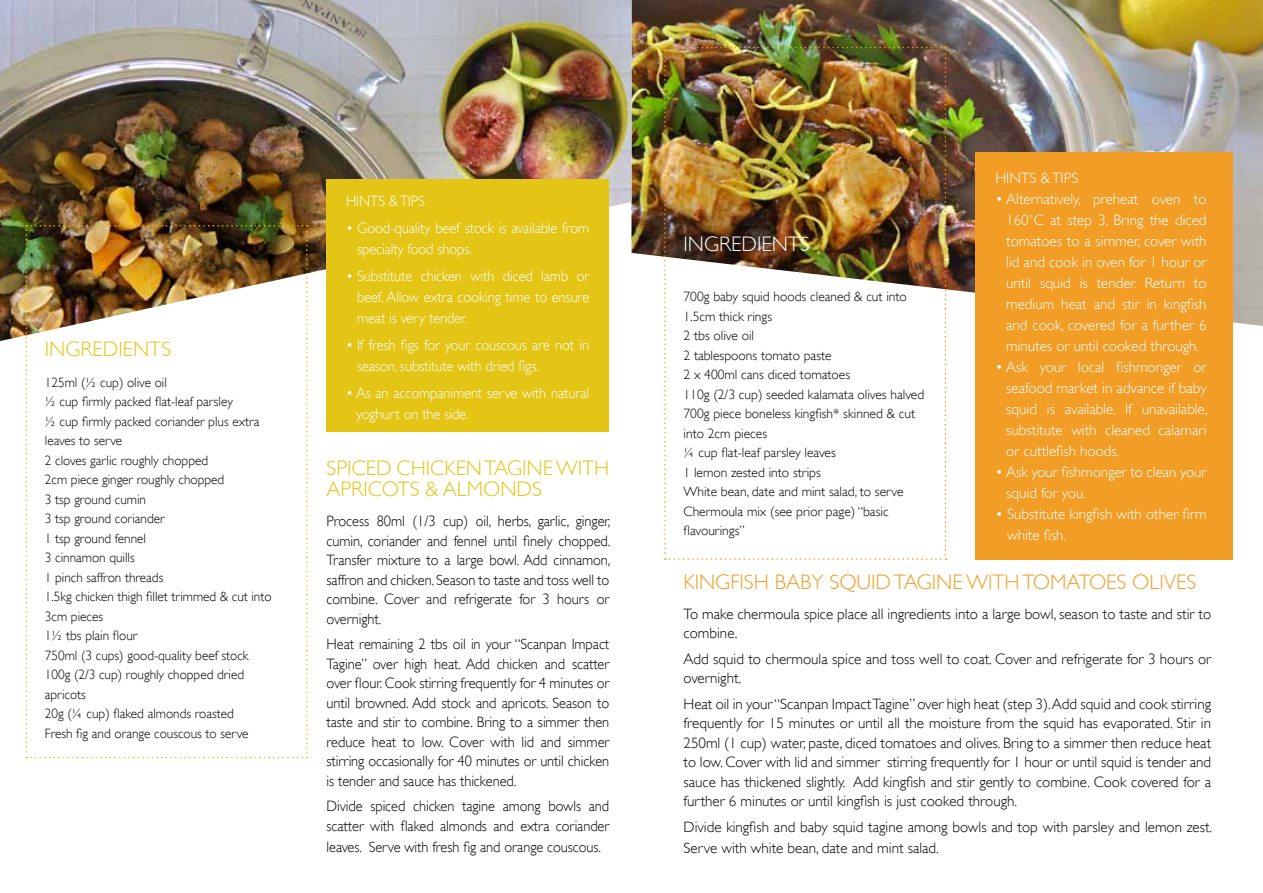
<style>
.page{position:relative;width:1263px;height:893px;background:#fff}
.page>*{position:absolute;margin:0;border:0;box-sizing:border-box;transform-origin:0 0}
.t1{font:300 21px/21px "Gill Sans";color:#e4c515}
.t2{font:300 21px "Gill Sans";color:#f29d25}
.t3{font:300 21px "Gill Sans";color:#fff}
.t4{font:300 15px/19.5px "Gill Sans";color:#000}
.t5{font:300 15px/19.5px "Gill Sans";color:#000;text-align:justify;scale:.96 1}
.t6{font:300 15px/21px "Gill Sans";letter-spacing:-.005em;color:#fff;text-align:justify}
.t7{font:300 15px/21px "Gill Sans";letter-spacing:-.005em;color:#fff;scale:.96 1}
.t8{font:300 13.5px/19.5px "Gill Sans";color:#000}
</style>
<div class="page">
<img style="left:631px;top:0;width:632px;height:326px">
<img style="left:0;top:0;width:631px;height:341px">
<svg style="left:26px;top:225px;width:282px;height:533px"></svg>
<div style="left:327px;top:180px;width:282px;height:252px;background:#e4c515"></div>
<img style="left:664px;top:47px;width:282px;height:513px">
<div style="left:975px;top:152px;width:258px;height:408px;background:#f29d25"></div>
<h1 class="t1" style="left:45px;top:338px;width:128px">INGREDIENTS</h1>
<p class="t8" style="left:45px;top:372px;width:228px">125ml (½ cup) olive oil<br>½ cup firmly packed flat-leaf parsley<br>½ cup firmly packed coriander plus extra leaves to serve<br>2 cloves garlic roughly chopped<br>2cm piece ginger roughly chopped<br>3 tsp ground cumin<br>3 tsp ground coriander<br>1 tsp ground fennel<br>3 cinnamon quills<br>1 pinch saffron threads<br>1.5kg chicken thigh fillet trimmed &amp; cut into<br>3cm pieces<br>1½ tbs plain flour<br>750ml (3 cups) good-quality beef stock<br>100g (2/3 cup) roughly chopped dried apricots<br>20g (¼ cup) flaked almonds roasted<br>Fresh fig and orange couscous to serve</p>
<p class="t7" style="left:346px;top:191px;width:84px">HINTS &amp; TIPS</p>
<p class="t7" style="left:357px;top:218px;width:243px;text-indent:-11px">• Good-quality beef stock is available from specialty food shops.</p>
<p class="t7" style="left:357px;top:266px;width:243px;text-align:justify;text-indent:-11px">• Substitute chicken with diced lamb or beef. Allow extra cooking time to ensure meat is very tender.</p>
<p class="t7" style="left:357px;top:335px;width:243px;text-indent:-11px">• If fresh figs for your couscous are not in season, substitute with dried figs.</p>
<p class="t7" style="left:356px;top:383px;width:244px;text-indent:-10px">• As an accompaniment serve with natural yoghurt on the side.</p>
<h1 class="t1" style="left:327px;top:458px;width:284px">SPICED CHICKEN TAGINE WITH<br>APRICOTS &amp; ALMONDS</h1>
<p class="t5" style="left:327px;top:511px;width:297px">Process 80ml (1/3 cup) oil, herbs, garlic, ginger, cumin, coriander and fennel until finely chopped.<br>Transfer mixture to a large bowl. Add cinnamon, saffron and chicken. Season to taste and toss well to combine. Cover and refrigerate for 3 hours or overnight.</p>
<p class="t5" style="left:327px;top:634px;width:296px">Heat remaining 2 tbs oil in your “Scanpan I mpact Tagine” over high heat. Add chicken and scatter over flour. Cook stirring frequently for 4 minutes or until browned. Add stock and apricots. Season to taste and stir to combine. Bring to a simmer then reduce heat to low. Cover with lid and simmer stirring occasionally for 40 minutes or until chicken is tender and sauce has thickened.</p>
<p class="t5" style="left:327px;top:796px;width:296px">Divide spiced chicken tagine among bowls and scatter with flaked almonds and extra coriander</p>
<p class="t5" style="left:327px;top:837px;width:287px">leaves. Serve with fresh fig and orange couscous.</p>
<h1 class="t3" style="left:683px;top:232px;width:128px">INGREDIENTS</h1>
<p class="t8" style="left:683px;top:287px;width:242px">700g baby squid hoods cleaned &amp; cut into<br>1.5cm thick rings<br>2 tbs olive oil<br>2 tablespoons tomato paste<br>2 x 400ml cans diced tomatoes<br>110g (2/3 cup) seeded kalamata olives halved<br>700g piece boneless kingfish* skinned &amp; cut into 2cm pieces<br>¼ cup flat-leaf parsley leaves<br>1 lemon zested into strips<br>White bean, date and mint salad, to serve<br>Chermoula mix (see prior page) “basic flavourings”</p>
<p class="t6" style="left:995px;top:167px;width:84px">HINTS &amp; TI PS</p>
<p class="t6" style="left:1006px;top:188px;width:202px;text-indent:-11px">• Alternatively, preheat oven to 160˚C at step 3. Bring the diced tomatoes to a simmer, cover with lid and cook in oven for 1 hour or until squid is tender. Return to medium heat and stir in kingfish and cook, covered for a further 6 minutes or until cooked through.</p>
<p class="t6" style="left:1006px;top:356px;width:203px;text-indent:-11px">• Ask your local fishmonger or seafood market in advance if baby squid is available. If unavailable, substitute with cleaned calamari or cuttlefish hoods.</p>
<p class="t6" style="left:1006px;top:461px;width:202px;text-indent:-11px">• Ask your fishmonger to clean your squid for you.</p>
<p class="t6" style="left:1007px;top:503px;width:201px;text-indent:-12px">• Substitute kingfish with other firm white fish.</p>
<h1 class="t2" style="left:683px;top:570px;width:514px">KINGFISH BABY SQUID TAGINE WITH TOMATOES OLIVES</h1>
<p class="t4" style="left:683px;top:604px;width:529px">To make chermoula spice place all ingredients into a large bowl, season to taste and stir to combine.</p>
<p class="t4" style="left:683px;top:649px;width:529px">Add squid to chermoula spice and toss well to coat. Cover and refrigerate for 3 hours or overnight.</p>
<p class="t4" style="left:683px;top:694px;width:529px;text-align:justify">Heat oil in your “Scanpan I mpact Tagine” over high heat (step 3). Add squid and cook stirring frequently for 15 minutes or until all the moisture from the squid has evaporated. Stir in 250ml (1 cup) water, paste, diced tomatoes and olives. Bring to a simmer then reduce heat to low. Cover with lid and simmer stirring frequently for 1 hour or until squid is tender and sauce has thickened slightly. Add kingfish and stir gently to combine. Cook covered for a further 6 minutes or until kingfish is just cooked through.</p>
<p class="t4" style="left:683px;top:816px;width:530px;line-height:21px">Divide kingfish and baby squid tagine among bowls and top with parsley and lemon zest.<br>Serve with white bean, date and mint salad.</p>
</div>
